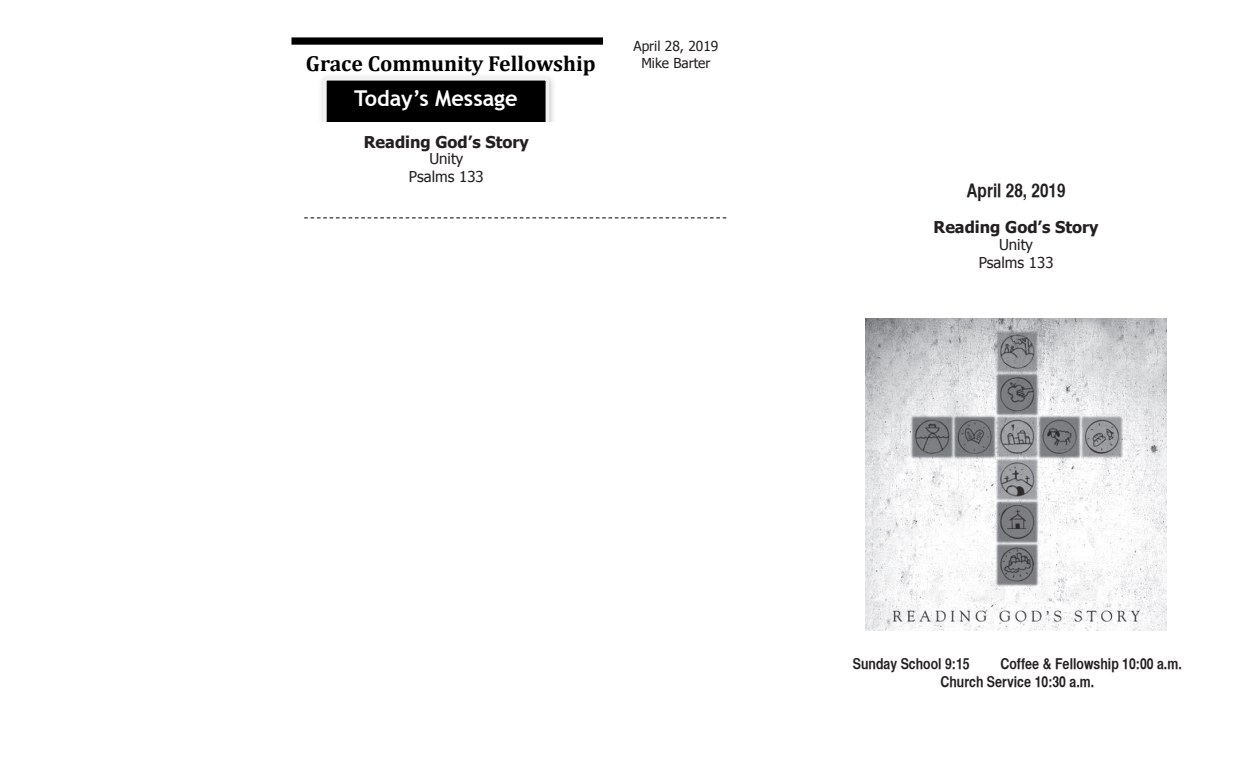
<style>
.page{position:relative;width:1260px;height:765px;background:#fff}
.page>*{position:absolute;margin:0;border:0;box-sizing:border-box;transform-origin:0 0}
.t1{font:700 21.75px "Cambria";color:#000}
.t2{font:700 21.75px "Trebuchet MS";color:#fff}
.t3{font:18.75px "Helvetica CY Bold";color:#231f20}
.t4{font:700 16.25px "Tahoma";color:#231f20}
.t5{font:700 15.75px "Tahoma";color:#000}
.t6{font:15.75px "Tahoma";color:#000}
.t7{font:15px "Helvetica CY Bold";color:#231f20}
.t8{font:15px "Tahoma";color:#231f20}
.t9{font:14.5px/17px "Trebuchet MS";color:#000}
.t10{font:13.75px "Tahoma";color:#231f20}
</style>
<div class="page">
<div style="left:325px;top:79px;width:222px;height:55px;background:#000"></div>
<div style="left:323px;top:77px;width:226px;height:59px;border:4px solid #f2f2f2"></div>
<div style="left:292px;top:37px;width:311px;height:8px;background:#000"></div>
<div style="left:304px;top:123px;width:423px;height:99px;background:#fff"></div>
<svg style="left:304px;top:217px;width:423px;height:1px"></svg>
<img style="left:865px;top:319px;width:302px;height:311px">
<p class="t10" style="left:633px;top:37px;width:86px">April 28, 2019</p>
<p class="t10" style="left:641px;top:53px;width:71px">Mike Barter</p>
<h1 class="t1" style="left:306px;top:51px;width:291px">Grace Community Fellowship</h1>
<p class="t9" style="left:634px;top:45px;width:86px">June 4, 2017<br>Adam Utecht</p>
<h1 class="t2" style="left:354px;top:85px;width:165px">Today’s Message</h1>
<p class="t5" style="left:366px;top:126px;width:140px">Seeking the LOST</p>
<p class="t6" style="left:387px;top:165px;width:89px">Acts 2:42-47</p>
<p class="t4" style="left:364px;top:130px;width:167px">Reading God’s Story</p>
<p class="t8" style="left:429px;top:149px;width:35px">Unity</p>
<p class="t8" style="left:409px;top:167px;width:76px">Psalms 133</p>
<p class="t3" style="left:967px;top:178px;width:101px">April 28, 2019</p>
<p class="t4" style="left:934px;top:216px;width:167px">Reading God’s Story</p>
<p class="t8" style="left:999px;top:234px;width:35px">Unity</p>
<p class="t8" style="left:979px;top:252px;width:76px">Psalms 133</p>
<p class="t7" style="left:853px;top:655px;width:118px">Sunday School 9:15</p>
<p class="t7" style="left:1001px;top:655px;width:183px">Coffee &amp; Fellowship 10:00 a.m.</p>
<p class="t7" style="left:941px;top:673px;width:155px">Church Service 10:30 a.m.</p>
</div>
